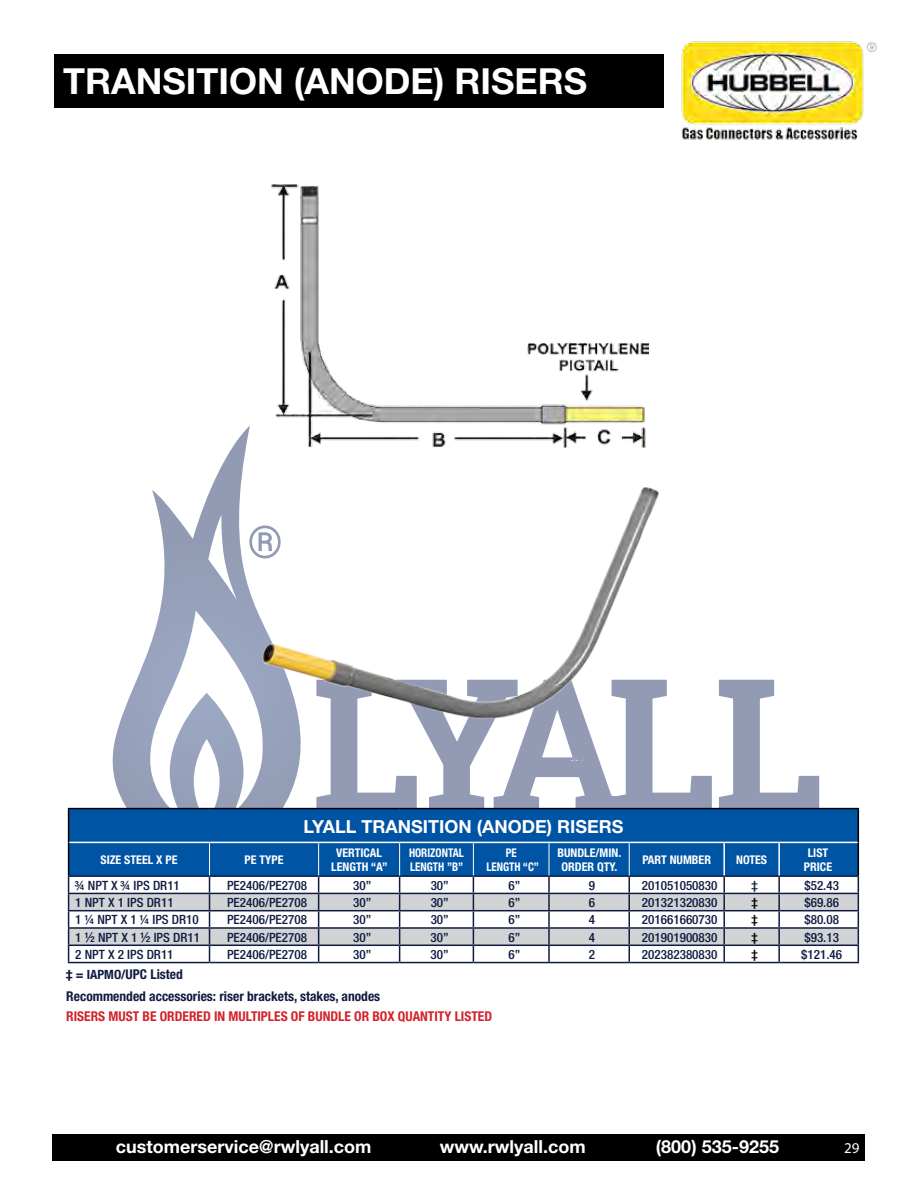
<style>
.page{position:relative;width:918px;height:1188px;background:#fff}
.page>*{position:absolute;margin:0;border:0;box-sizing:border-box;transform-origin:0 0}
.t1{font:700 36px "Helvetica Neue";color:#fff}
.t2{font:700 18px "Helvetica Neue";color:#fff}
.t3{font:15px "Myriad Pro";color:#fff}
.t4{font:700 condensed 13.5px/21.8px "Helvetica Neue";color:#101b41}
.t5{font:700 condensed 13.5px "Helvetica Neue";color:#d2232a}
.t6{font:500 condensed 12.75px "Helvetica Neue";color:#101b41}
.t7{font:500 condensed 12.75px "Helvetica Neue";color:#000}
.t8{font:700 condensed 12px/14.4px "Helvetica Neue";color:#fff;text-align:center}
.t9{font:700 condensed 12px/14.4px "Helvetica Neue";color:#fff;scale:.92 1}
.s1{font-size:13.5px}
.s2{font-size:12.75px}
</style>
<div class="page">
<img style="left:681px;top:41px;width:196px;height:99px">
<div style="left:54px;top:54px;width:610px;height:54px;background:#000"></div>
<div style="left:52px;top:1134px;width:814px;height:27px;background:#000"></div>
<svg style="left:318px;top:761px;width:394px;height:47px"></svg>
<svg style="left:719px;top:680px;width:100px;height:128px"></svg>
<svg style="left:111px;top:426px;width:207px;height:382px"></svg>
<img style="left:270px;top:185px;width:378px;height:264px">
<img style="left:244px;top:475px;width:423px;height:286px">
<div style="left:69px;top:809px;width:789px;height:66px;background:#0054a4"></div>
<hr style="left:68px;top:875px;width:142px;height:2px;background:#101b41">
<hr style="left:210px;top:875px;width:109px;height:2px;background:#101b41">
<hr style="left:319px;top:875px;width:81px;height:2px;background:#101b41">
<hr style="left:400px;top:875px;width:73px;height:2px;background:#101b41">
<hr style="left:473px;top:875px;width:76px;height:2px;background:#101b41">
<hr style="left:549px;top:875px;width:80px;height:2px;background:#101b41">
<hr style="left:629px;top:875px;width:95px;height:2px;background:#101b41">
<hr style="left:724px;top:875px;width:55px;height:2px;background:#101b41">
<hr style="left:779px;top:875px;width:80px;height:2px;background:#101b41">
<svg style="left:68px;top:876px;width:791px;height:86px"></svg>
<hr style="left:68px;top:962px;width:142px;height:1px;background:#101b41">
<hr style="left:210px;top:962px;width:109px;height:1px;background:#101b41">
<hr style="left:319px;top:962px;width:81px;height:1px;background:#101b41">
<hr style="left:400px;top:962px;width:73px;height:1px;background:#101b41">
<hr style="left:473px;top:962px;width:76px;height:1px;background:#101b41">
<hr style="left:549px;top:962px;width:80px;height:1px;background:#101b41">
<hr style="left:629px;top:962px;width:95px;height:1px;background:#101b41">
<hr style="left:724px;top:962px;width:55px;height:1px;background:#101b41">
<hr style="left:779px;top:962px;width:80px;height:1px;background:#101b41">
<hr style="left:68px;top:808px;width:142px;height:1px;background:#000">
<hr style="left:68px;top:809px;width:1px;height:33px;background:#000">
<hr style="left:210px;top:808px;width:109px;height:1px;background:#000">
<hr style="left:319px;top:808px;width:81px;height:1px;background:#000">
<hr style="left:400px;top:808px;width:73px;height:1px;background:#000">
<hr style="left:473px;top:808px;width:76px;height:1px;background:#000">
<hr style="left:549px;top:808px;width:80px;height:1px;background:#000">
<hr style="left:629px;top:808px;width:95px;height:1px;background:#000">
<hr style="left:724px;top:808px;width:55px;height:1px;background:#000">
<hr style="left:779px;top:808px;width:80px;height:1px;background:#000">
<hr style="left:858px;top:809px;width:1px;height:33px;background:#000">
<hr style="left:68px;top:842px;width:1px;height:33px;background:#000">
<hr style="left:858px;top:842px;width:1px;height:33px;background:#000">
<hr style="left:209px;top:843px;width:1px;height:32px;background:#fff">
<hr style="left:318px;top:843px;width:1px;height:32px;background:#fff">
<hr style="left:399px;top:843px;width:1px;height:32px;background:#fff">
<hr style="left:473px;top:843px;width:1px;height:32px;background:#fff">
<hr style="left:549px;top:843px;width:1px;height:32px;background:#fff">
<hr style="left:629px;top:843px;width:1px;height:32px;background:#fff">
<hr style="left:723px;top:843px;width:2px;height:32px;background:#fff">
<hr style="left:778px;top:843px;width:2px;height:32px;background:#fff">
<hr style="left:69px;top:842px;width:141px;height:1px;background:#fff">
<hr style="left:210px;top:842px;width:109px;height:1px;background:#fff">
<hr style="left:319px;top:842px;width:81px;height:1px;background:#fff">
<hr style="left:400px;top:842px;width:73px;height:1px;background:#fff">
<hr style="left:473px;top:842px;width:76px;height:1px;background:#fff">
<hr style="left:549px;top:842px;width:80px;height:1px;background:#fff">
<hr style="left:629px;top:842px;width:95px;height:1px;background:#fff">
<hr style="left:724px;top:842px;width:55px;height:1px;background:#fff">
<hr style="left:779px;top:842px;width:79px;height:1px;background:#fff">
<h1 class="t1" style="left:63px;top:58px;width:525px">TRANSITION (ANODE) RISERS</h1>
<h2 class="t2" style="left:303px;top:815px;width:322px">LYALL TRANSITION (ANODE) RISERS</h2>
<p class="t8" style="left:101px;top:852px;width:79px">SIZE STEEL X PE</p>
<p class="t8" style="left:245px;top:852px;width:40px">PE TYPE</p>
<p class="t8" style="left:331px;top:845px;width:58px">VERTICAL<br>LENGTH “A”</p>
<p class="t9" style="left:409px;top:845px;width:61px">HORIZONTAL<br>LENGTH ”B”</p>
<p class="t9" style="left:486px;top:845px;width:59px;text-align:center">PE<br>LENGTH “C”</p>
<p class="t8" style="left:557px;top:845px;width:65px">BUNDLE/MIN.<br>ORDER QTY.</p>
<p class="t8" style="left:642px;top:852px;width:70px">PART NUMBER</p>
<p class="t8" style="left:736px;top:852px;width:33px">NOTES</p>
<p class="t8" style="left:804px;top:845px;width:30px">LIST<br>PRICE</p>
<p class="t6" style="left:75px;top:878px;width:106px">¾ NPT X ¾ IPS DR11</p>
<p class="t6" style="left:227px;top:878px;width:82px">PE2406/PE2708</p>
<p class="t6" style="left:353px;top:878px;width:20px">30”</p>
<p class="t6" style="left:431px;top:878px;width:20px">30”</p>
<p class="t6" style="left:509px;top:878px;width:13px">6”</p>
<p class="t6" style="left:589px;top:878px;width:8px">9</p>
<p class="t6" style="left:642px;top:878px;width:77px">201051050830</p>
<p class="t6" style="left:752px;top:878px;width:8px">‡</p>
<p class="t6" style="left:804px;top:878px;width:36px">$52.43</p>
<p class="t6" style="left:75px;top:895px;width:100px">1 NPT X 1 IPS DR11</p>
<p class="t6" style="left:227px;top:895px;width:82px">PE2406/PE2708</p>
<p class="t6" style="left:353px;top:895px;width:20px">30”</p>
<p class="t6" style="left:431px;top:895px;width:20px">30”</p>
<p class="t6" style="left:509px;top:895px;width:13px">6”</p>
<p class="t6" style="left:589px;top:895px;width:8px">6</p>
<p class="t6" style="left:642px;top:895px;width:77px">201321320830</p>
<p class="t7" style="left:752px;top:895px;width:8px">‡</p>
<p class="t6" style="left:804px;top:895px;width:36px">$69.86</p>
<p class="t6" style="left:75px;top:912px;width:125px">1 ¼ NPT X 1 ¼ IPS DR10</p>
<p class="t6" style="left:227px;top:912px;width:82px">PE2406/PE2708</p>
<p class="t6" style="left:353px;top:912px;width:20px">30”</p>
<p class="t6" style="left:431px;top:912px;width:20px">30”</p>
<p class="t6" style="left:509px;top:912px;width:13px">6”</p>
<p class="t6" style="left:589px;top:912px;width:8px">4</p>
<p class="t6" style="left:642px;top:912px;width:77px">201661660730</p>
<p class="t7" style="left:752px;top:912px;width:8px">‡</p>
<p class="t6" style="left:804px;top:912px;width:36px">$80.08</p>
<p class="t6" style="left:75px;top:930px;width:126px">1 <span class="s1">½</span> NPT X 1 <span class="s1">½</span> IPS DR11</p>
<p class="t6" style="left:227px;top:930px;width:82px">PE2406/PE2708</p>
<p class="t6" style="left:353px;top:930px;width:20px">30”</p>
<p class="t6" style="left:431px;top:930px;width:20px">30”</p>
<p class="t6" style="left:508px;top:930px;width:13px">6”</p>
<p class="t6" style="left:589px;top:930px;width:8px">4</p>
<p class="t6" style="left:642px;top:930px;width:77px">201901900830</p>
<p class="t7" style="left:752px;top:930px;width:8px">‡</p>
<p class="t6" style="left:804px;top:930px;width:36px">$93.13</p>
<p class="t6" style="left:75px;top:947px;width:100px">2 NPT X 2 IPS DR11</p>
<p class="t6" style="left:227px;top:947px;width:82px">PE2406/PE2708</p>
<p class="t6" style="left:353px;top:947px;width:20px">30”</p>
<p class="t6" style="left:431px;top:947px;width:20px">30”</p>
<p class="t6" style="left:508px;top:947px;width:13px">6”</p>
<p class="t6" style="left:589px;top:947px;width:8px">2</p>
<p class="t6" style="left:642px;top:947px;width:77px">202382380830</p>
<p class="t7" style="left:752px;top:947px;width:8px">‡</p>
<p class="t6" style="left:801px;top:947px;width:42px">$121.46</p>
<p class="t4" style="left:66px;top:963px;width:315px"><span class="s2">‡ = IAPMO/</span>UPC Listed<br>Recommended accessories: riser brackets, stakes, anodes</p>
<p class="t5" style="left:66px;top:1008px;width:427px">RISERS MUST BE ORDERED IN MULTIPLES OF BUNDLE OR BOX QUANTITY LISTED</p>
<h2 class="t2" style="left:116px;top:1135px;width:257px">customerservice@rwlyall.com</h2>
<h2 class="t2" style="left:440px;top:1135px;width:147px">www.rwlyall.com</h2>
<h2 class="t2" style="left:656px;top:1135px;width:125px">(800) 535-9255</h2>
<p class="t3" style="left:844px;top:1139px;width:17px">29</p>
</div>
